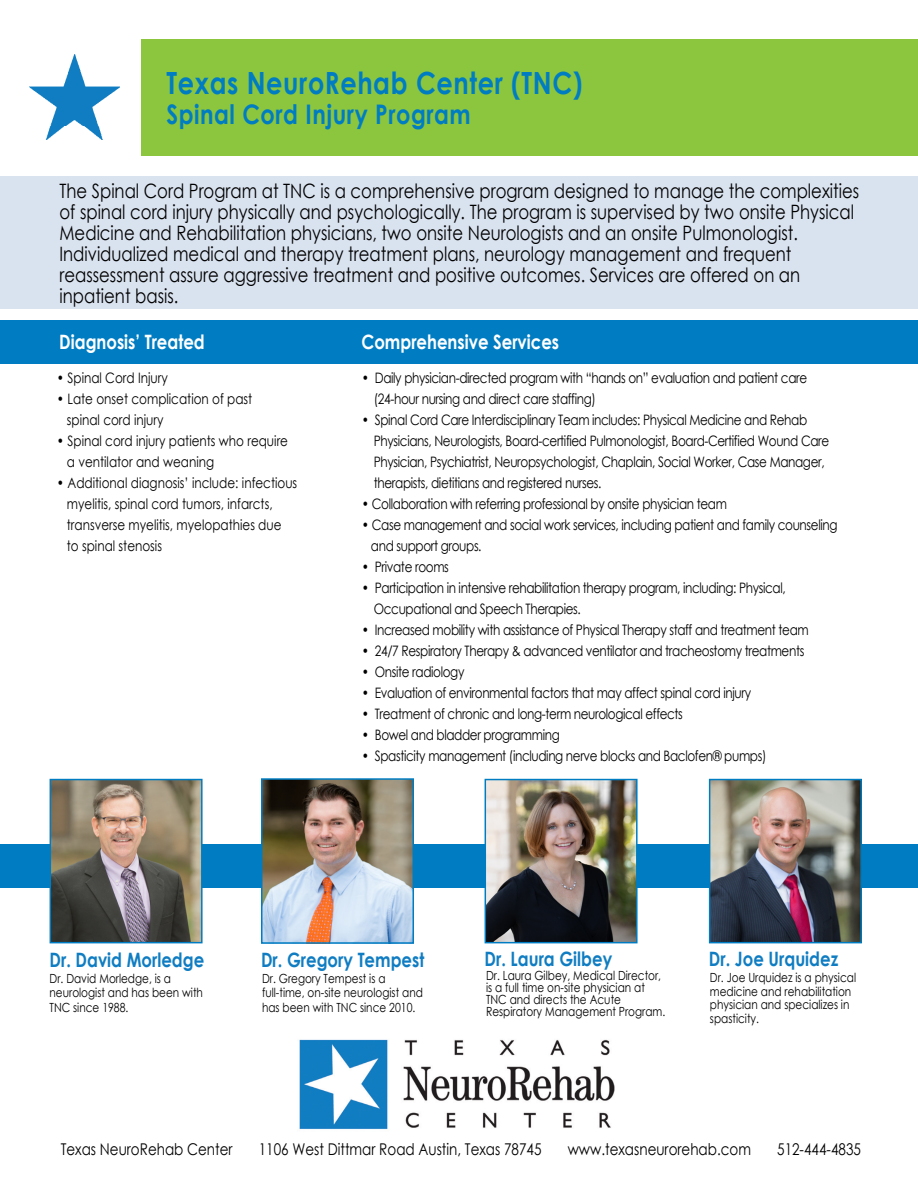
<style>
.page{position:relative;width:918px;height:1188px;background:#fff}
.page>*{position:absolute;margin:0;border:0;box-sizing:border-box;transform-origin:0 0}
.t1{font:700 30.6px "Century Gothic";letter-spacing:.025em;color:#007dc2;scale:.83 1}
.t2{font:700 27px "Century Gothic";letter-spacing:.025em;color:#007dc2;scale:.83 1}
.t3{font:19.8px/21px "Century Gothic";color:#000;scale:.83 1}
.t4{font:700 19.8px "Century Gothic";color:#107dc2;scale:.83 1}
.t5{font:700 19.8px "Century Gothic";color:#fff;scale:.83 1}
.t6{font:16.2px "Century Gothic";color:#000;scale:.83 1}
.t7{font:14.4px/21px "Century Gothic";letter-spacing:-.03em;color:#000;scale:.83 1}
.t8{font:14.4px/21px "Century Gothic";color:#000;scale:.83 1}
.t9{font:12.6px/13.5px "Century Gothic";color:#000;scale:.83 1}
</style>
<div class="page">
<div style="left:0;top:845px;width:918px;height:43px;background:#007dc2"></div>
<div style="left:0;top:320px;width:918px;height:43px;background:#007dc2"></div>
<div style="left:141px;top:39px;width:777px;height:117px;background:#8bc63e"></div>
<div style="left:0;top:176px;width:918px;height:133px;background:#d9e2ef"></div>
<img style="left:299px;top:1039px;width:316px;height:90px">
<img style="left:53px;top:782px;width:147px;height:158px">
<div style="left:50px;top:779px;width:153px;height:164px;border:2px solid #007dc2"></div>
<img style="left:264px;top:781px;width:147px;height:160px">
<div style="left:261px;top:778px;width:153px;height:166px;border:2px solid #007dc2"></div>
<img style="left:488px;top:782px;width:147px;height:158px">
<div style="left:485px;top:779px;width:153px;height:164px;border:2px solid #007dc2"></div>
<img style="left:712px;top:782px;width:147px;height:158px">
<div style="left:709px;top:779px;width:153px;height:164px;border:2px solid #007dc2"></div>
<img style="left:30px;top:54px;width:90px;height:86px">
<p class="t1" style="left:166px;top:60px;width:503px">Texas NeuroRehab Center (TNC)</p>
<p class="t2" style="left:166px;top:94px;width:368px">Spinal Cord Injury Program</p>
<p class="t3" style="left:59px;top:180px;width:965px">The Spinal Cord Program at TNC is a comprehensive program designed to manage the complexities of spinal cord injury physically and psychologically. The program is supervised by two onsite Physical Medicine and Rehabilitation physicians, two onsite Neurologists and an onsite Pulmonologist.<br>Individualized medical and therapy treatment plans, neurology management and frequent reassessment assure aggressive treatment and positive outcomes. Services are offered on an inpatient basis.</p>
<p class="t5" style="left:59px;top:327px;width:177px">Diagnosis’ Treated</p>
<p class="t8" style="left:57px;top:367px;width:135px">• Spinal Cord Injury</p>
<p class="t8" style="left:67px;top:388px;width:225px;text-indent:-10px">• Late onset complication of past spinal cord injury</p>
<p class="t8" style="left:67px;top:430px;width:268px;text-indent:-10px">• Spinal cord injury patients who require a ventilator and weaning</p>
<p class="t8" style="left:67px;top:472px;width:279px;text-indent:-10px">• Additional diagnosis’ include: infectious myelitis, spinal cord tumors, infarcts, transverse myelitis, myelopathies due<br>to spinal stenosis</p>
<p class="t5" style="left:362px;top:326px;width:240px">Comprehensive Services</p>
<p class="t7" style="left:374px;top:367px;width:524px;text-indent:-12px">• Daily physician-directed program with “hands on” evaluation and patient care (24-hour nursing and direct care staffing)</p>
<p class="t7" style="left:374px;top:409px;width:550px;text-indent:-12px">• Spinal Cord Care Interdisciplinary Team includes: Physical Medicine and Rehab Physicians, Neurologists, Board-certified Pulmonologist, Board-Certified Wound Care Physician, Psychiatrist, Neuropsychologist, Chaplain, Social Worker, Case Manager, therapists, dietitians and registered nurses.</p>
<p class="t7" style="left:362px;top:493px;width:441px">• Collaboration with referring professional by onsite physician team</p>
<p class="t7" style="left:362px;top:514px;width:574px">• Case management and social work services, including patient and family counseling</p>
<p class="t7" style="left:371px;top:535px;width:135px">and support groups.</p>
<p class="t7" style="left:362px;top:556px;width:106px">• Private rooms</p>
<p class="t7" style="left:374px;top:577px;width:498px;text-indent:-12px">• Participation in intensive rehabilitation therapy program, including: Physical,<br>Occupational and Speech Therapies.</p>
<p class="t7" style="left:362px;top:619px;width:540px">• Increased mobility with assistance of Physical Therapy staff and treatment team</p>
<p class="t7" style="left:362px;top:640px;width:535px">• 24/7 Respiratory Therapy &amp; advanced ventilator and tracheostomy treatments</p>
<p class="t7" style="left:362px;top:661px;width:125px">• Onsite radiology</p>
<p class="t7" style="left:362px;top:682px;width:471px">• Evaluation of environmental factors that may affect spinal cord injury</p>
<p class="t7" style="left:362px;top:703px;width:388px">• Treatment of chronic and long-term neurological effects</p>
<p class="t7" style="left:362px;top:724px;width:240px">• Bowel and bladder programming</p>
<p class="t7" style="left:362px;top:745px;width:489px">• Spasticity management (including nerve blocks and Baclofen® pumps)</p>
<p class="t4" style="left:50px;top:945px;width:188px">Dr. David Morledge</p>
<p class="t9" style="left:50px;top:972px;width:186px">Dr. David Morledge, is a neurologist and has been with</p>
<p class="t9" style="left:50px;top:1000px;width:97px">TNC since 1988.</p>
<p class="t4" style="left:261px;top:945px;width:198px">Dr. Gregory Tempest</p>
<p class="t9" style="left:262px;top:972px;width:195px">Dr. Gregory Tempest is a full-time, on-site neurologist and</p>
<p class="t9" style="left:262px;top:1000px;width:186px">has been with TNC since 2010.</p>
<p class="t4" style="left:485px;top:944px;width:155px">Dr. Laura Gilbey</p>
<p class="t9" style="left:486px;top:969px;width:217px;line-height:12px">Dr. Laura Gilbey, Medical Director, is a full time on-site physician at<br>TNC and directs the Acute<br>Respiratory Management Program.</p>
<p class="t4" style="left:709px;top:944px;width:157px">Dr. Joe Urquidez</p>
<p class="t9" style="left:710px;top:971px;width:178px">Dr. Joe Urquidez is a physical medicine and rehabilitation physician and specializes in spasticity.</p>
<p class="t6" style="left:61px;top:1137px;width:209px">Texas NeuroRehab Center</p>
<p class="t6" style="left:259px;top:1137px;width:342px">1106 West Dittmar Road Austin, Texas 78745</p>
<p class="t6" style="left:568px;top:1137px;width:222px">www.texasneurorehab.com</p>
<p class="t6" style="left:777px;top:1137px;width:102px">512-444-4835</p>
</div>
